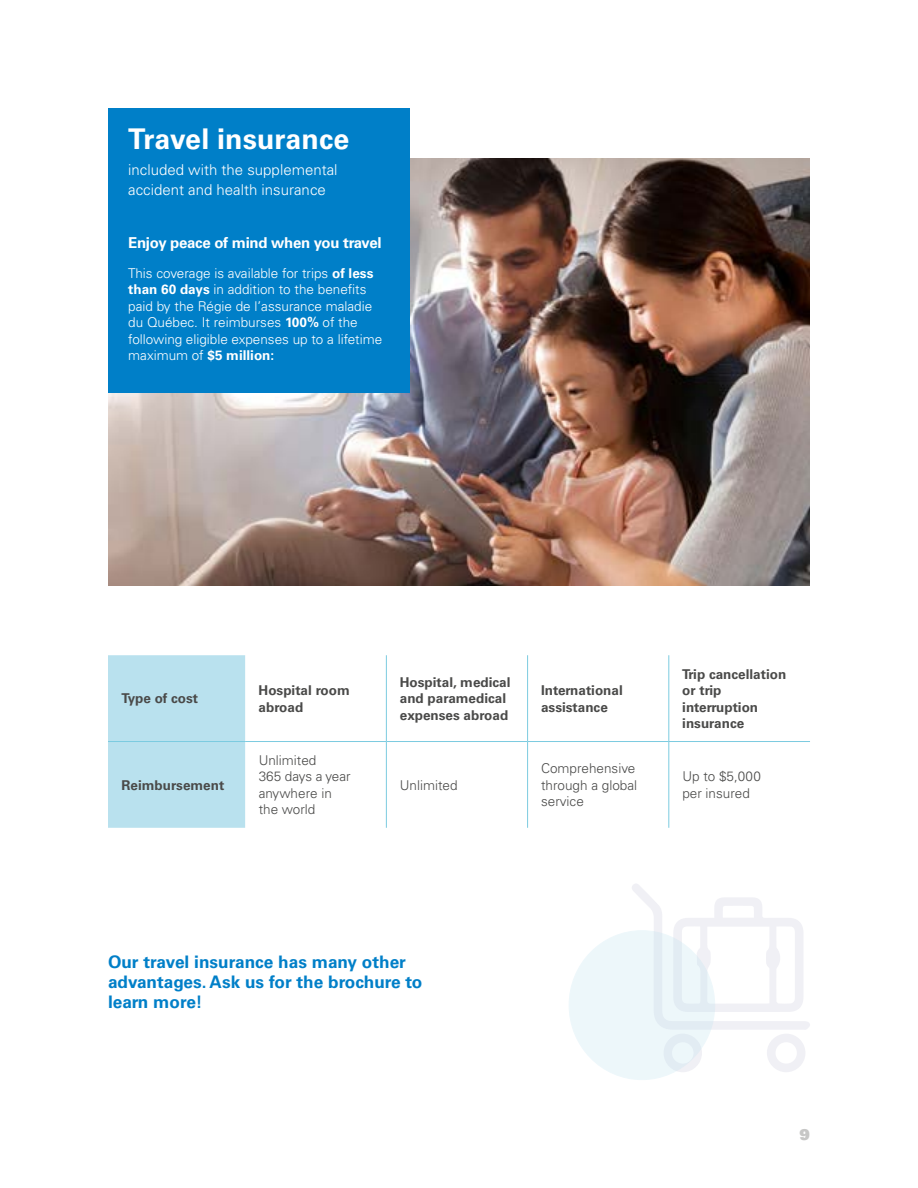
<style>
.page{position:relative;width:918px;height:1188px;background:#fff}
.page>*{position:absolute;margin:0;border:0;box-sizing:border-box;transform-origin:0 0}
.t1{font:700 28.5px "Univers LT Pro 65";color:#fff}
.t2{font:700 17.25px/20.2px "Univers LT Pro 65";color:#007fc8}
.t3{font:300 15px/19.5px "Univers LT Pro 45";color:#fff}
.t4{font:700 15px "Univers LT Pro 65";letter-spacing:-.02em;color:#fff}
.t5{font:15px "Univers LT Pro 85 X Black";color:#c7c7c6}
.t6{font:300 13.5px/16.5px "Univers LT Pro 45";color:#fff}
.t7{font:700 13.5px/16.5px "Univers LT Pro 65";color:#4a4a49}
.t8{font:300 13.5px/16.5px "Univers LT Pro 45";color:#4a4a49}
.t9{font:700 13.5px "Univers LT Pro 65";color:#fff}
.s1{font-family:"Univers LT Pro 65";font-weight:700}
.s2{font-family:"Univers LT Pro 45";font-weight:300}
</style>
<div class="page">
<img style="left:108px;top:159px;width:702px;height:426px">
<div style="left:108px;top:108px;width:301px;height:284px;background:#007fc8"></div>
<div style="left:108px;top:655px;width:137px;height:173px;background:#b9e1ee"></div>
<hr style="left:108px;top:741px;width:137px;height:1px;background:#7ccbe0">
<hr style="left:245px;top:741px;width:141px;height:1px;background:#7ccbe0">
<hr style="left:386px;top:741px;width:142px;height:1px;background:#7ccbe0">
<hr style="left:528px;top:741px;width:141px;height:1px;background:#7ccbe0">
<hr style="left:669px;top:741px;width:141px;height:1px;background:#7ccbe0">
<hr style="left:386px;top:655px;width:1px;height:86px;background:#7ccbe0">
<hr style="left:527px;top:655px;width:1px;height:86px;background:#7ccbe0">
<hr style="left:668px;top:655px;width:1px;height:86px;background:#7ccbe0">
<hr style="left:386px;top:742px;width:1px;height:86px;background:#7ccbe0">
<hr style="left:527px;top:742px;width:1px;height:86px;background:#7ccbe0">
<hr style="left:668px;top:742px;width:1px;height:86px;background:#7ccbe0">
<svg style="left:632px;top:884px;width:178px;height:188px"></svg>
<div style="left:569px;top:931px;width:146px;height:149px;background:#edf7fa;border-radius:50%"></div>
<h1 class="t1" style="left:128px;top:119px;width:223px">Travel insurance</h1>
<p class="t3" style="left:128px;top:160px;width:211px">included with the supplemental accident and health insurance</p>
<p class="t4" style="left:128px;top:232px;width:255px">Enjoy peace of mind when you travel</p>
<p class="t6" style="left:128px;top:264px;width:255px">This coverage is available for trips <span class="s1">of less than 60 days</span> in addition to the benefits paid by the Régie de l’assurance maladie du Québec. It reimburses <span class="s1">100%</span> of the following eligible expenses up to a lifetime</p>
<p class="t9" style="left:128px;top:346px;width:148px"><span class="s2">maximum of</span> $5 million:</p>
<p class="t7" style="left:122px;top:690px;width:78px">Type of cost</p>
<p class="t7" style="left:259px;top:681px;width:93px">Hospital room abroad</p>
<p class="t7" style="left:400px;top:673px;width:112px">Hospital, medical and paramedical expenses abroad</p>
<p class="t7" style="left:541px;top:681px;width:83px">International assistance</p>
<p class="t7" style="left:682px;top:665px;width:105px">Trip cancellation or trip interruption insurance</p>
<p class="t7" style="left:122px;top:776px;width:104px">Reimbursement</p>
<p class="t8" style="left:259px;top:751px;width:93px">Unlimited<br>365 days a year anywhere in the world</p>
<p class="t8" style="left:400px;top:776px;width:59px">Unlimited</p>
<p class="t8" style="left:541px;top:760px;width:98px">Comprehensive through a global service</p>
<p class="t8" style="left:682px;top:768px;width:80px">Up to $5,000 per insured</p>
<p class="t2" style="left:108px;top:951px;width:316px">Our travel insurance has many other advantages. Ask us for the brochure to learn more!</p>
<p class="t5" style="left:799px;top:1125px;width:12px">9</p>
</div>
